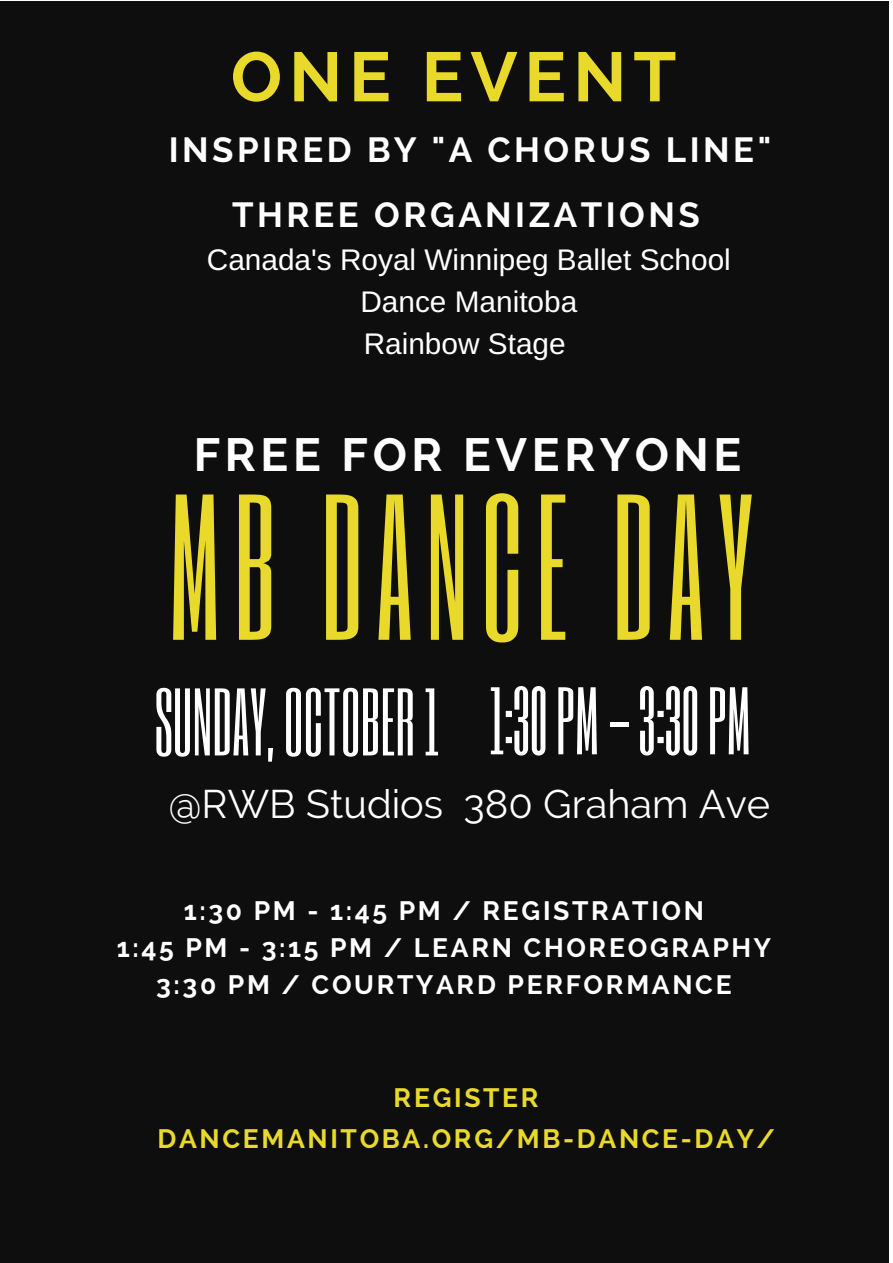
<style>
.page{position:relative;width:893px;height:1263px;background:#fff}
.page>*{position:absolute;margin:0;border:0;box-sizing:border-box;transform-origin:0 0}
.t1{font:172.2px "Six Caps";letter-spacing:.07em;color:#e8d92b}
.t2{font:79.5px "Six Caps";color:#fff}
.t3{font:700 69.53px "Raleway";letter-spacing:.1em;color:#e8d92b}
.t4{font:700 46.35px "Raleway";letter-spacing:.1em;color:#fff}
.t5{font:39.75px "Raleway";color:#fff}
.t6{font:700 34.8px "Raleway";letter-spacing:.1em;color:#fff}
.t7{font:29.78px/41.6px "Arimo";color:#fff;text-align:center}
.t8{font:700 26.47px/36.6px "Raleway";letter-spacing:.1em;color:#fff;text-align:center}
.t9{font:700 26.47px/41.1px "Raleway";letter-spacing:.1em;color:#e8d92b;text-align:center}
</style>
<div class="page">
<div style="left:0;top:1px;width:888px;height:1262px;background:#0e0e0e"></div>
<h3 class="t3" style="left:231px;top:36px;width:447px">ONE EVENT</h3>
<h3 class="t6" style="left:169px;top:129px;width:604px">INSPIRED BY "A CHORUS LINE"</h3>
<h3 class="t6" style="left:232px;top:194px;width:469px">THREE ORGANIZATIONS</h3>
<p class="t7" style="left:207px;top:239px;width:525px">Canada's Royal Winnipeg Ballet School<br>Dance Manitoba<br>Rainbow Stage</p>
<h3 class="t4" style="left:194px;top:428px;width:549px">FREE FOR EVERYONE</h3>
<h1 class="t1" style="left:168px;top:450px;width:588px">MB DANCE DAY</h1>
<h2 class="t2" style="left:155px;top:668px;width:597px">SUNDAY,OCTOBER1 1:30PM-3:30PM</h2>
<h3 class="t5" style="left:169px;top:780px;width:603px">@RWB Studios 380 Graham Ave</h3>
<p class="t8" style="left:117px;top:893px;width:656px">1:30 PM - 1:45 PM / REGISTRATION<br>1:45 PM - 3:15 PM / LEARN CHOREOGRAPHY<br>3:30 PM / COURTYARD PERFORMANCE</p>
<p class="t9" style="left:157px;top:1077px;width:619px">REGISTER<br>DANCEMANITOBA.ORG/MB-DANCE-DAY/</p>
</div>
